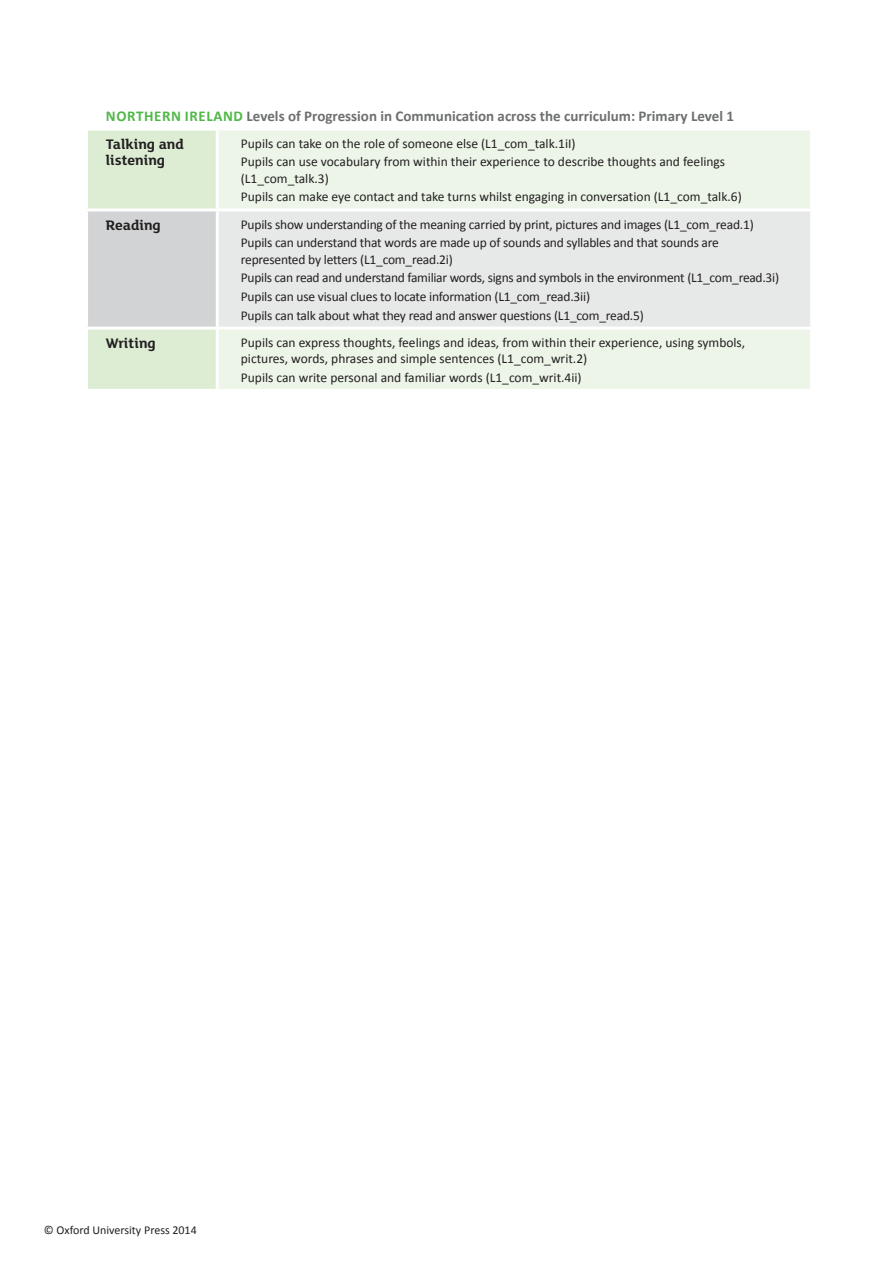
<style>
.page{position:relative;width:893px;height:1263px;background:#fff}
.page>*{position:absolute;margin:0;border:0;box-sizing:border-box;transform-origin:0 0}
.curriculum_area{font:700 15px "Calibri";color:#6d6f71}
.Table_bhead{font:700 15px/16.5px "FS Lola";color:#231f20}
.main_table_text{font:13.5px/16.5px "Calibri";letter-spacing:-.015em;color:#231f20}
.t1{font:12px "Calibri";color:#231f20}
.s1{color:#51b848}
</style>
<div class="page">
<div style="left:221px;top:131px;width:589px;height:258px;background:#ecf5e8"></div>
<div style="left:217px;top:210px;width:595px;height:118px;background:#e7e8e8"></div>
<hr style="left:221px;top:208px;width:148px;height:3px;background:#fff">
<hr style="left:369px;top:208px;width:147px;height:3px;background:#fff">
<hr style="left:516px;top:208px;width:148px;height:3px;background:#fff">
<hr style="left:664px;top:208px;width:149px;height:3px;background:#fff">
<hr style="left:810px;top:211px;width:3px;height:116px;background:#fff">
<hr style="left:221px;top:327px;width:148px;height:3px;background:#fff">
<hr style="left:369px;top:327px;width:147px;height:3px;background:#fff">
<hr style="left:516px;top:327px;width:148px;height:3px;background:#fff">
<hr style="left:664px;top:327px;width:149px;height:3px;background:#fff">
<svg style="left:87px;top:130px;width:134px;height:259px;background:#d9e3d6"></svg>
<p class="curriculum_area" style="left:106px;top:106px;width:630px"><span class="s1">NORTHERN IRELAND</span> Levels of Progression in Communication across the curriculum: Primary Level 1</p>
<p class="Table_bhead" style="left:106px;top:135px;width:80px">Talking and listening</p>
<p class="main_table_text" style="left:241px;top:134px;width:336px">Pupils can take on the role of someone else (L1_com_talk.1iI)</p>
<p class="main_table_text" style="left:241px;top:153px;width:486px">Pupils can use vocabulary from within their experience to describe thoughts and feelings (L1_com_talk.3)</p>
<p class="main_table_text" style="left:241px;top:188px;width:502px">Pupils can make eye contact and take turns whilst engaging in conversation (L1_com_talk.6)</p>
<p class="Table_bhead" style="left:106px;top:216px;width:57px">Reading</p>
<p class="main_table_text" style="left:241px;top:215px;width:514px">Pupils show understanding of the meaning carried by print, pictures and images (L1_com_read.1)</p>
<p class="main_table_text" style="left:241px;top:234px;width:480px">Pupils can understand that words are made up of sounds and syllables and that sounds are represented by letters (L1_com_read.2i)</p>
<p class="main_table_text" style="left:241px;top:269px;width:540px">Pupils can read and understand familiar words, signs and symbols in the environment (L1_com_read.3i)</p>
<p class="main_table_text" style="left:241px;top:288px;width:351px">Pupils can use visual clues to locate information (L1_com_read.3ii)</p>
<p class="main_table_text" style="left:241px;top:306px;width:404px">Pupils can talk about what they read and answer questions (L1_com_read.5)</p>
<p class="Table_bhead" style="left:106px;top:334px;width:52px">Writing</p>
<p class="main_table_text" style="left:241px;top:333px;width:506px">Pupils can express thoughts, feelings and ideas, from within their experience, using symbols, pictures, words, phrases and simple sentences (L1_com_writ.2)</p>
<p class="main_table_text" style="left:241px;top:368px;width:342px">Pupils can write personal and familiar words (L1_com_writ.4ii)</p>
<p class="t1" style="left:44px;top:1222px;width:154px">© Oxford University Press 2014</p>
</div>
